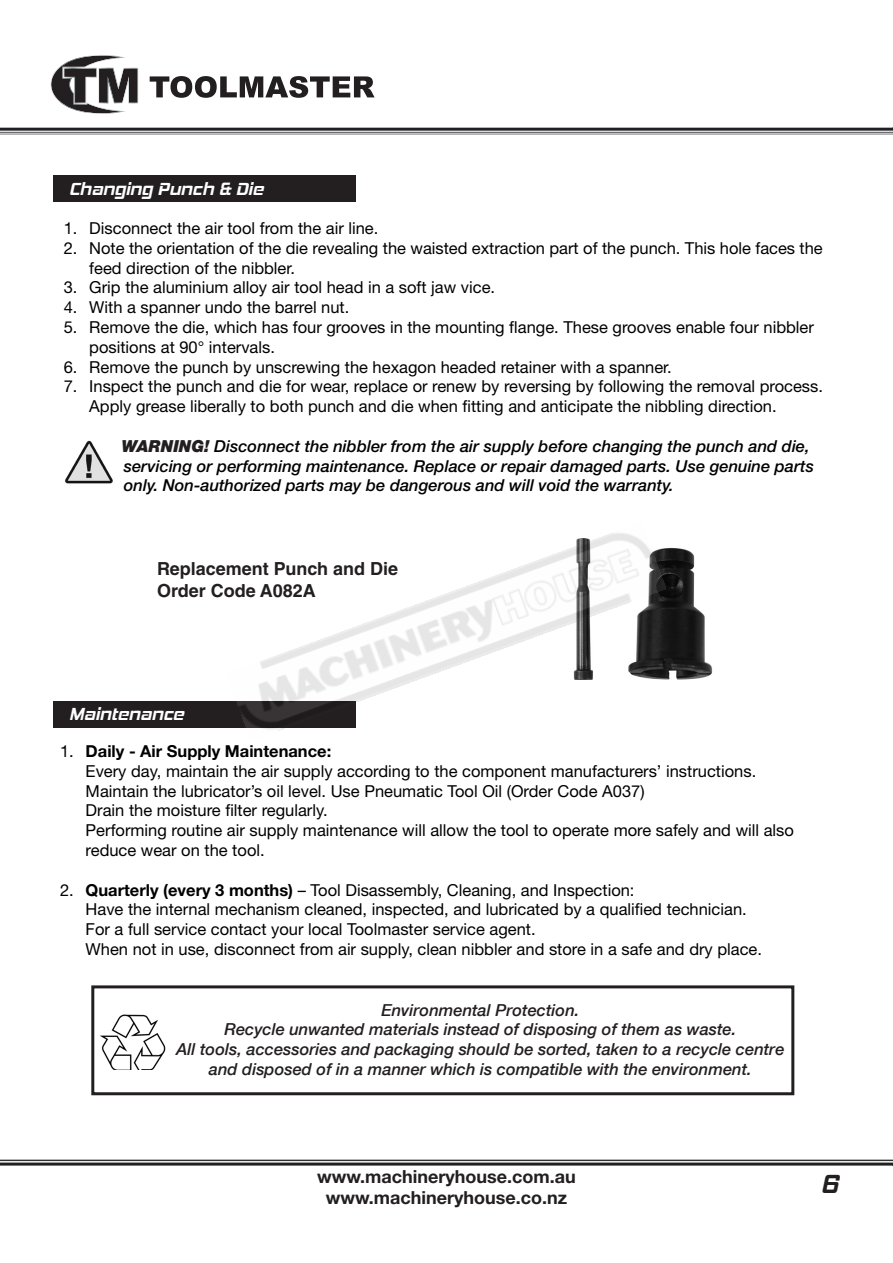
<style>
.page{position:relative;width:893px;height:1263px;background:#fff}
.page>*{position:absolute;margin:0;border:0;box-sizing:border-box;transform-origin:0 0}
.t1{font:italic 700 27px "Hemi Head Rg";color:#231f20}
.t2{font:700 18px/21px "Helvetica Neue LT Std";color:#231f20;text-align:center}
.t3{font:700 18px "Helvetica LT Std";color:#231f20}
.t4{font:italic 700 18px "Hemi Head Rg";color:#fff}
.t5{font:16.5px/19.8px "Helvetica Neue LT Std";color:#000}
.t6{font:italic 500 16.5px/19.8px "Helvetica Neue LT Std";color:#000}
.t7{font:italic 500 16.5px/19.8px "Helvetica Neue LT Com";color:#231f20;text-align:center}
.t8{font:700 16.5px "Helvetica Neue LT Std";color:#000}
.s1{font-family:"Helvetica Neue LT Com";font-weight:900;color:#231f20}
.s2{font-weight:400}
.s3{font-weight:700}
</style>
<div class="page">
<svg style="left:0;top:127px;width:893px;height:8px;background:#6b696a"></svg>
<svg style="left:0;top:130px;width:893px;height:4px;background:#9b9c9e"></svg>
<svg style="left:51px;top:55px;width:87px;height:59px"></svg>
<svg style="left:150px;top:76px;width:225px;height:22px"></svg>
<svg style="left:0;top:1163px;width:893px;height:3px;background:#403c3d"></svg>
<svg style="left:0;top:1159px;width:893px;height:4px;background:#9a9a9d"></svg>
<img style="left:100px;top:1014px;width:65px;height:56px">
<div style="left:91px;top:985px;width:703px;height:110px;border:3px solid #231f20"></div>
<img style="left:666px;top:547px;width:47px;height:133px">
<div style="left:53px;top:176px;width:303px;height:26px;background:#231f20"></div>
<div style="left:53px;top:701px;width:303px;height:26px;background:#231f20"></div>
<img style="left:65px;top:440px;width:48px;height:44px">
<img style="left:227px;top:532px;width:439px;height:199px">
<p class="t4" style="left:69px;top:178px;width:196px">Changing Punch &amp; Die</p>
<p class="t5" style="left:64px;top:218px;width:316px">1. Disconnect the air tool from the air line.</p>
<p class="t5" style="left:89px;top:238px;width:735px;text-indent:-26px">2. Note the orientation of the die revealing the waisted extraction part of the punch. This hole faces the feed direction of the nibbler.</p>
<p class="t5" style="left:64px;top:277px;width:433px">3. Grip the aluminium alloy air tool head in a soft jaw vice.</p>
<p class="t5" style="left:64px;top:297px;width:287px">4. With a spanner undo the barrel nut.</p>
<p class="t5" style="left:89px;top:317px;width:726px;text-indent:-26px">5. Remove the die, which has four grooves in the mounting flange. These grooves enable four nibbler positions at 90° intervals.</p>
<p class="t5" style="left:64px;top:357px;width:610px">6. Remove the punch by unscrewing the hexagon headed retainer with a spanner.</p>
<p class="t5" style="left:89px;top:376px;width:735px;text-indent:-26px">7. Inspect the punch and die for wear, replace or renew by reversing by following the removal process.<br>Apply grease liberally to both punch and die when fitting and anticipate the nibbling direction.</p>
<p class="t6" style="left:121px;top:436px;width:690px"><span class="s1">WARNING!</span> Disconnect the nibbler from the air supply before changing the punch and die,</p>
<p class="t6" style="left:124px;top:456px;width:692px">servicing or performing maintenance. Replace or repair damaged parts. Use genuine parts only. Non-authorized parts may be dangerous and will void the warranty.</p>
<p class="t3" style="left:157px;top:558px;width:243px">Replacement Punch and Die</p>
<p class="t3" style="left:157px;top:580px;width:160px">Order Code A082A</p>
<p class="t4" style="left:69px;top:703px;width:117px">Maintenance</p>
<p class="t8" style="left:60px;top:741px;width:273px"><span class="s2">1.</span> Daily - Air Supply Maintenance:</p>
<p class="t5" style="left:86px;top:761px;width:672px">Every day, maintain the air supply according to the component manufacturers’ instructions.</p>
<p class="t5" style="left:86px;top:781px;width:560px">Maintain the lubricator’s oil level. Use Pneumatic Tool Oil (Order Code A037)</p>
<p class="t5" style="left:86px;top:800px;width:244px">Drain the moisture filter regularly.</p>
<p class="t5" style="left:86px;top:820px;width:710px">Performing routine air supply maintenance will allow the tool to operate more safely and will also reduce wear on the tool.</p>
<p class="t5" style="left:60px;top:880px;width:576px">2. <span class="s3">Quarterly (every 3 months)</span> – Tool Disassembly, Cleaning, and Inspection:</p>
<p class="t5" style="left:86px;top:899px;width:663px">Have the internal mechanism cleaned, inspected, and lubricated by a qualified technician.</p>
<p class="t5" style="left:86px;top:919px;width:452px">For a full service contact your local Toolmaster service agent.</p>
<p class="t5" style="left:86px;top:939px;width:678px">When not in use, disconnect from air supply, clean nibbler and store in a safe and dry place.</p>
<p class="t7" style="left:381px;top:999px;width:200px">Environmental Protection.</p>
<p class="t7" style="left:224px;top:1019px;width:513px">Recycle unwanted materials instead of disposing of them as waste.</p>
<p class="t7" style="left:176px;top:1039px;width:610px">All tools, accessories and packaging should be sorted, taken to a recycle centre and disposed of in a manner which is compatible with the environment.</p>
<p class="t2" style="left:317px;top:1165px;width:260px">www.machineryhouse.com.au www.machineryhouse.co.nz</p>
<h1 class="t1" style="left:821px;top:1167px;width:19px">6</h1>
</div>
